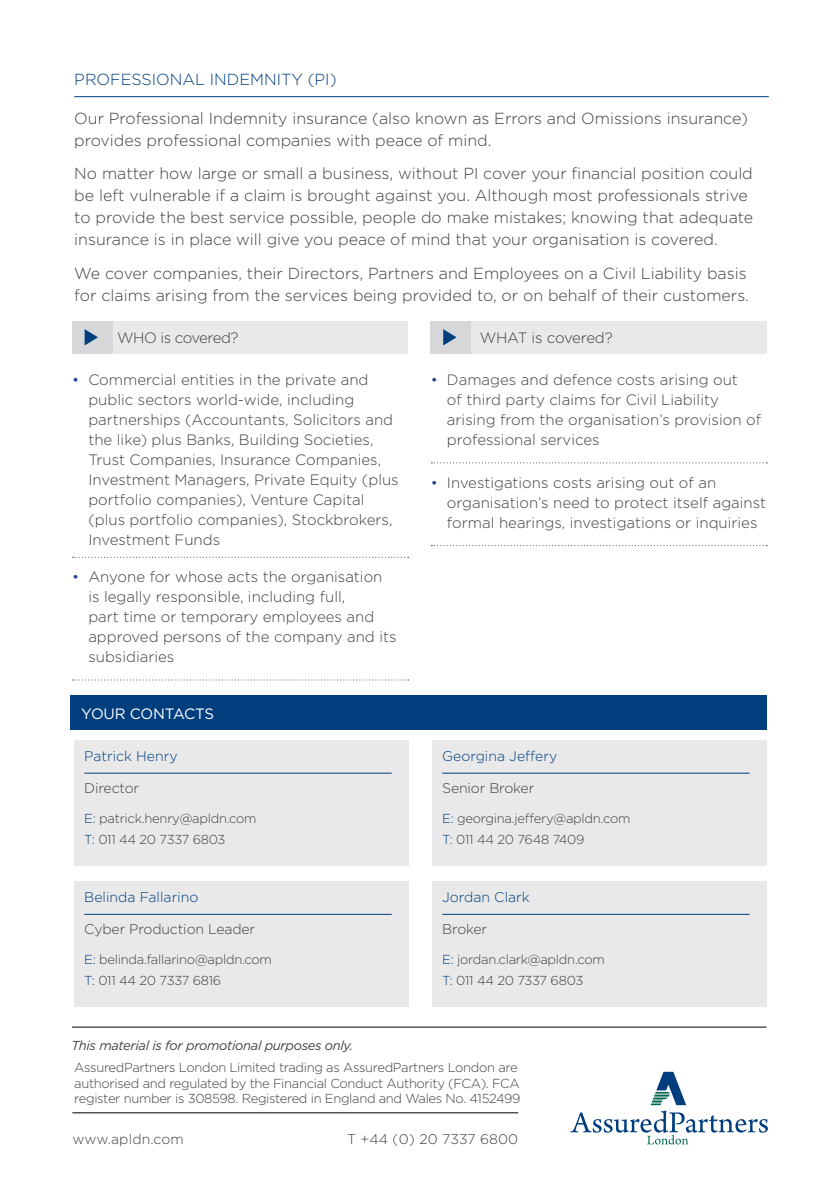
<style>
.page{position:relative;width:840px;height:1191px;background:#fff}
.page>*{position:absolute;margin:0;border:0;box-sizing:border-box;transform-origin:0 0}
.t1{font:300 16px/22px "Gotham";color:#414042}
.t2{font:300 16px "Gotham";color:#003e7e}
.t3{font:300 15px/20px "Gotham";color:#414042}
.t4{font:300 15px "Gotham";letter-spacing:-.02em;color:#414042}
.t5{font:300 15px "Gotham";letter-spacing:-.03em;color:#414042}
.t6{font:15px "Gotham";letter-spacing:-.02em;color:#fff}
.t7{font:300 14px "Gotham";color:#003e7e}
.t8{font:300 14px "Gotham";letter-spacing:-.01em;color:#414042}
.t9{font:300 14px "Gotham";letter-spacing:.01em;color:#414042}
.t10{font:300 13px/20.6px "Gotham";letter-spacing:-.025em;color:#414042}
.t11{font:italic 13px "Gotham";letter-spacing:-.025em;color:#414042}
.s1{color:#25408f}
.s2{color:#003e7e}
</style>
<div class="page">
<svg style="left:570px;top:1071px;width:197px;height:73px"></svg>
<hr style="left:74px;top:96px;width:694px;height:1px;background:#003e7e">
<div style="left:430px;top:321px;width:336px;height:32px;background:#e9e9ea"></div>
<div style="left:430px;top:321px;width:40px;height:32px;background:#d5d7d8"></div>
<svg style="left:443px;top:329px;width:13px;height:16px"></svg>
<hr style="left:72px;top:1112px;width:446px;height:1px;background:#000">
<hr style="left:72px;top:1026px;width:694px;height:1px;background:#000">
<svg style="left:73px;top:557px;width:335px;height:1px"></svg>
<svg style="left:73px;top:679px;width:335px;height:1px"></svg>
<svg style="left:431px;top:462px;width:333px;height:1px"></svg>
<svg style="left:431px;top:545px;width:333px;height:1px"></svg>
<div style="left:72px;top:321px;width:336px;height:32px;background:#e9e9ea"></div>
<div style="left:72px;top:321px;width:40px;height:32px;background:#d5d7d8"></div>
<svg style="left:85px;top:329px;width:13px;height:16px"></svg>
<div style="left:70px;top:695px;width:696px;height:35px;background:#003e7e"></div>
<div style="left:432px;top:740px;width:334px;height:125px;background:#e9e9ea"></div>
<div style="left:432px;top:881px;width:334px;height:125px;background:#e9e9ea"></div>
<hr style="left:442px;top:772px;width:307px;height:1px;background:#003e7e">
<hr style="left:442px;top:914px;width:307px;height:1px;background:#003e7e">
<div style="left:74px;top:740px;width:335px;height:125px;background:#e9e9ea"></div>
<div style="left:74px;top:881px;width:335px;height:125px;background:#e9e9ea"></div>
<hr style="left:84px;top:772px;width:307px;height:1px;background:#003e7e">
<hr style="left:84px;top:914px;width:307px;height:1px;background:#003e7e">
<p class="t2" style="left:74px;top:69px;width:263px">PROFESSIONAL INDEMNITY (PI)</p>
<p class="t1" style="left:74px;top:107px;width:674px">Our Professional Indemnity insurance (also known as Errors and Omissions insurance) provides professional companies with peace of mind.</p>
<p class="t1" style="left:74px;top:162px;width:680px">No matter how large or small a business, without PI cover your financial position could be left vulnerable if a claim is brought against you. Although most professionals strive to provide the best service possible, people do make mistakes; knowing that adequate insurance is in place will give you peace of mind that your organisation is covered.</p>
<p class="t1" style="left:74px;top:261px;width:675px">We cover companies, their Directors, Partners and Employees on a Civil Liability basis for claims arising from the services being provided to, or on behalf of their customers.</p>
<p class="t4" style="left:479px;top:328px;width:134px">WHAT is covered?</p>
<p class="t5" style="left:117px;top:328px;width:123px">WHO is covered?</p>
<p class="t3" style="left:88px;top:370px;width:312px;text-indent:-16px"><span class="s1">•</span> Commercial entities in the private and public sectors world-wide, including partnerships (Accountants, Solicitors and the like) plus Banks, Building Societies, Trust Companies, Insurance Companies, Investment Managers, Private Equity (plus portfolio companies), Venture Capital (plus portfolio companies), Stockbrokers, Investment Funds</p>
<p class="t3" style="left:88px;top:566px;width:309px;text-indent:-16px"><span class="s1">•</span> Anyone for whose acts the organisation is legally responsible, including full,<br>part time or temporary employees and approved persons of the company and its subsidiaries</p>
<p class="t6" style="left:81px;top:704px;width:134px">YOUR CONTACTS</p>
<p class="t7" style="left:84px;top:747px;width:95px">Patrick Henry</p>
<p class="t8" style="left:84px;top:779px;width:56px">Director</p>
<p class="t10" style="left:84px;top:808px;width:174px"><span class="s2">E:</span> patrick.henry@apldn.com<br><span class="s2">T:</span> 011 44 20 7337 6803</p>
<p class="t7" style="left:84px;top:888px;width:115px">Belinda Fallarino</p>
<p class="t8" style="left:84px;top:920px;width:172px">Cyber Production Leader</p>
<p class="t10" style="left:84px;top:949px;width:189px"><span class="s2">E:</span> belinda.fallarino@apldn.com<br><span class="s2">T:</span> 011 44 20 7337 6816</p>
<p class="t11" style="left:71px;top:1037px;width:283px">This material is for promotional purposes only.</p>
<p class="t3" style="left:446px;top:370px;width:315px;text-indent:-16px"><span class="s1">•</span> Damages and defence costs arising out<br>of third party claims for Civil Liability arising from the organisation’s provision of professional services</p>
<p class="t3" style="left:446px;top:472px;width:320px;text-indent:-16px"><span class="s1">•</span> Investigations costs arising out of an organisation’s need to protect itself against formal hearings, investigations or inquiries</p>
<p class="t7" style="left:442px;top:747px;width:116px">Georgina Jeffery</p>
<p class="t8" style="left:442px;top:779px;width:93px">Senior Broker</p>
<p class="t10" style="left:442px;top:808px;width:190px"><span class="s2">E:</span> georgina.jeffery@apldn.com<br><span class="s2">T:</span> 011 44 20 7648 7409</p>
<p class="t7" style="left:442px;top:888px;width:89px">Jordan Clark</p>
<p class="t8" style="left:442px;top:920px;width:46px">Broker</p>
<p class="t10" style="left:442px;top:949px;width:164px"><span class="s2">E:</span> jordan.clark@apldn.com<br><span class="s2">T:</span> 011 44 20 7337 6803</p>
<p class="t10" style="left:74px;top:1059px;width:447px;line-height:15.4px">AssuredPartners London Limited trading as AssuredPartners London are authorised and regulated by the Financial Conduct Authority (FCA). FCA register number is 308598. Registered in England and Wales No. 4152499</p>
<p class="t9" style="left:72px;top:1130px;width:113px">www.apldn.com</p>
<p class="t9" style="left:347px;top:1130px;width:173px">T +44 (0) 20 7337 6800</p>
</div>
